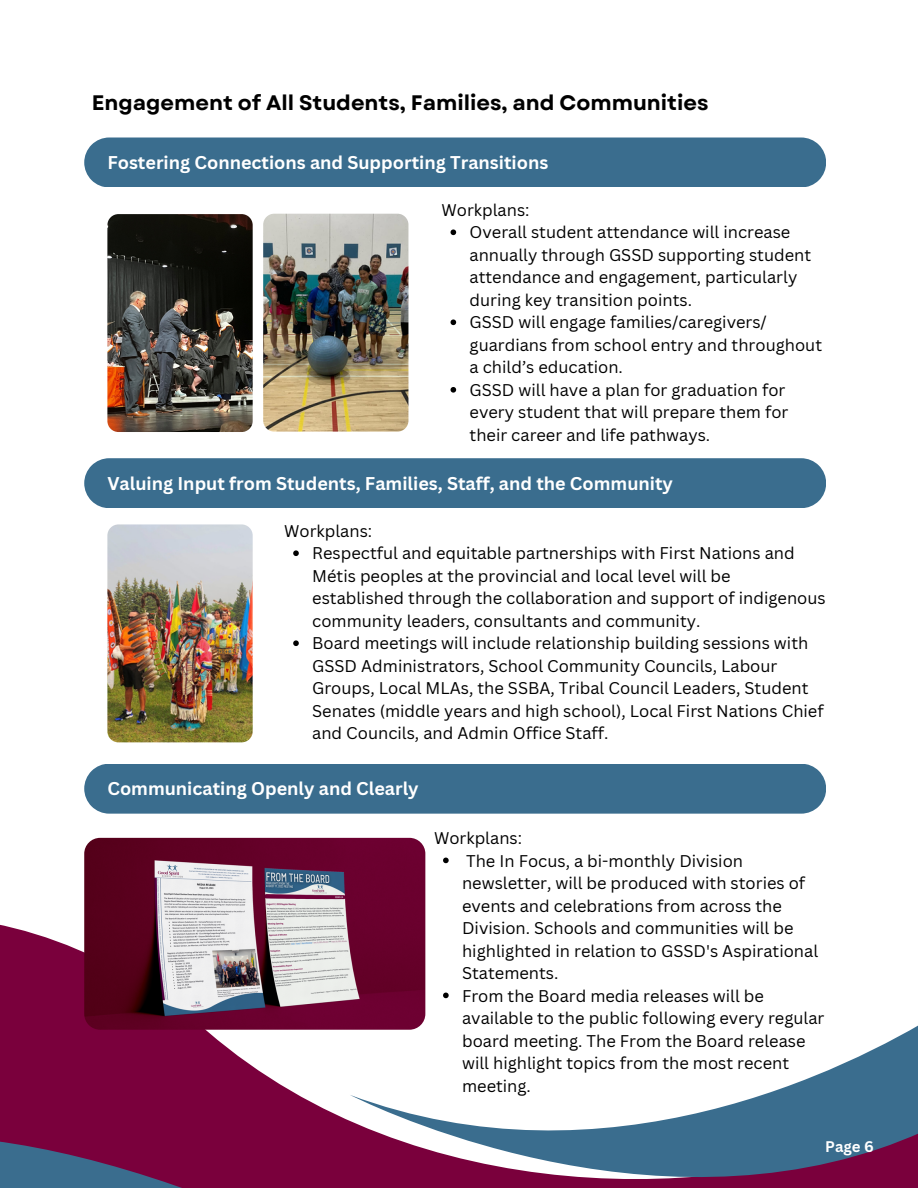
<style>
.page{position:relative;width:918px;height:1188px;background:#fff}
.page>*{position:absolute;margin:0;border:0;box-sizing:border-box;transform-origin:0 0}
.t1{font:700 21px "Garet";color:#000}
.t2{font:700 18px "Canva Sans";color:#fff}
.t3{font:16.5px/22.5px "Canva Sans";color:#000}
.t4{font:700 15px "Canva Sans";color:#fff}
</style>
<div class="page">
<svg style="left:0;top:837px;width:447px;height:259px;fill:#7a003c"></svg>
<svg style="left:0;top:1096px;width:350px;height:92px;background:#73154c"></svg>
<svg style="left:350px;top:1013px;width:568px;height:175px"></svg>
<div style="left:84px;top:138px;width:742px;height:49px;background:#3a6d8e"></div>
<div style="left:84px;top:458px;width:742px;height:50px;background:#3a6d8e"></div>
<div style="left:84px;top:764px;width:742px;height:50px;background:#3a6d8e"></div>
<img style="left:84px;top:838px;width:341px;height:192px;border-radius:16px">
<img style="left:107px;top:214px;width:146px;height:218px;border-radius:11px">
<img style="left:263px;top:214px;width:145px;height:218px;border-radius:11px">
<img style="left:107px;top:524px;width:146px;height:218px;border-radius:11px">
<svg style="left:451px;top:229px;width:5px;height:6px"></svg>
<svg style="left:451px;top:319px;width:5px;height:6px"></svg>
<svg style="left:451px;top:387px;width:5px;height:6px"></svg>
<svg style="left:293px;top:550px;width:6px;height:6px"></svg>
<svg style="left:293px;top:640px;width:6px;height:6px"></svg>
<svg style="left:443px;top:858px;width:6px;height:5px"></svg>
<svg style="left:443px;top:993px;width:6px;height:5px"></svg>
<p class="t1" style="left:92px;top:87px;width:618px">Engagement of All Students, Families, and Communities</p>
<p class="t2" style="left:107px;top:150px;width:442px">Fostering Connections and Supporting Transitions</p>
<p class="t3" style="left:442px;top:198px;width:90px">Workplans:</p>
<p class="t3" style="left:470px;top:221px;width:343px">Overall student attendance will increase annually through GSSD supporting student attendance and engagement, particularly during key transition points.</p>
<p class="t3" style="left:470px;top:311px;width:354px">GSSD will engage families/caregivers/ guardians from school entry and throughout a child’s education.</p>
<p class="t3" style="left:470px;top:378px;width:320px">GSSD will have a plan for graduation for every student that will prepare them for their career and life pathways.</p>
<p class="t2" style="left:107px;top:471px;width:567px">Valuing Input from Students, Families, Staff, and the Community</p>
<p class="t3" style="left:284px;top:519px;width:90px">Workplans:</p>
<p class="t3" style="left:312px;top:542px;width:515px">Respectful and equitable partnerships with First Nations and Métis peoples at the provincial and local level will be established through the collaboration and support of indigenous community leaders, consultants and community.</p>
<p class="t3" style="left:312px;top:632px;width:513px">Board meetings will include relationship building sessions with GSSD Administrators, School Community Councils, Labour Groups, Local MLAs, the SSBA, Tribal Council Leaders, Student Senates (middle years and high school), Local First Nations Chief and Councils, and Admin Office Staff.</p>
<p class="t2" style="left:107px;top:776px;width:313px">Communicating Openly and Clearly</p>
<p class="t3" style="left:434px;top:826px;width:90px">Workplans:</p>
<p class="t3" style="left:462px;top:849px;width:358px">The In Focus, a bi-monthly Division newsletter, will be produced with stories of events and celebrations from across the Division. Schools and communities will be highlighted in relation to GSSD's Aspirational Statements.</p>
<p class="t3" style="left:462px;top:984px;width:364px">From the Board media releases will be available to the public following every regular board meeting. The From the Board release will highlight topics from the most recent meeting.</p>
<p class="t4" style="left:825px;top:1136px;width:50px">Page 6</p>
</div>
